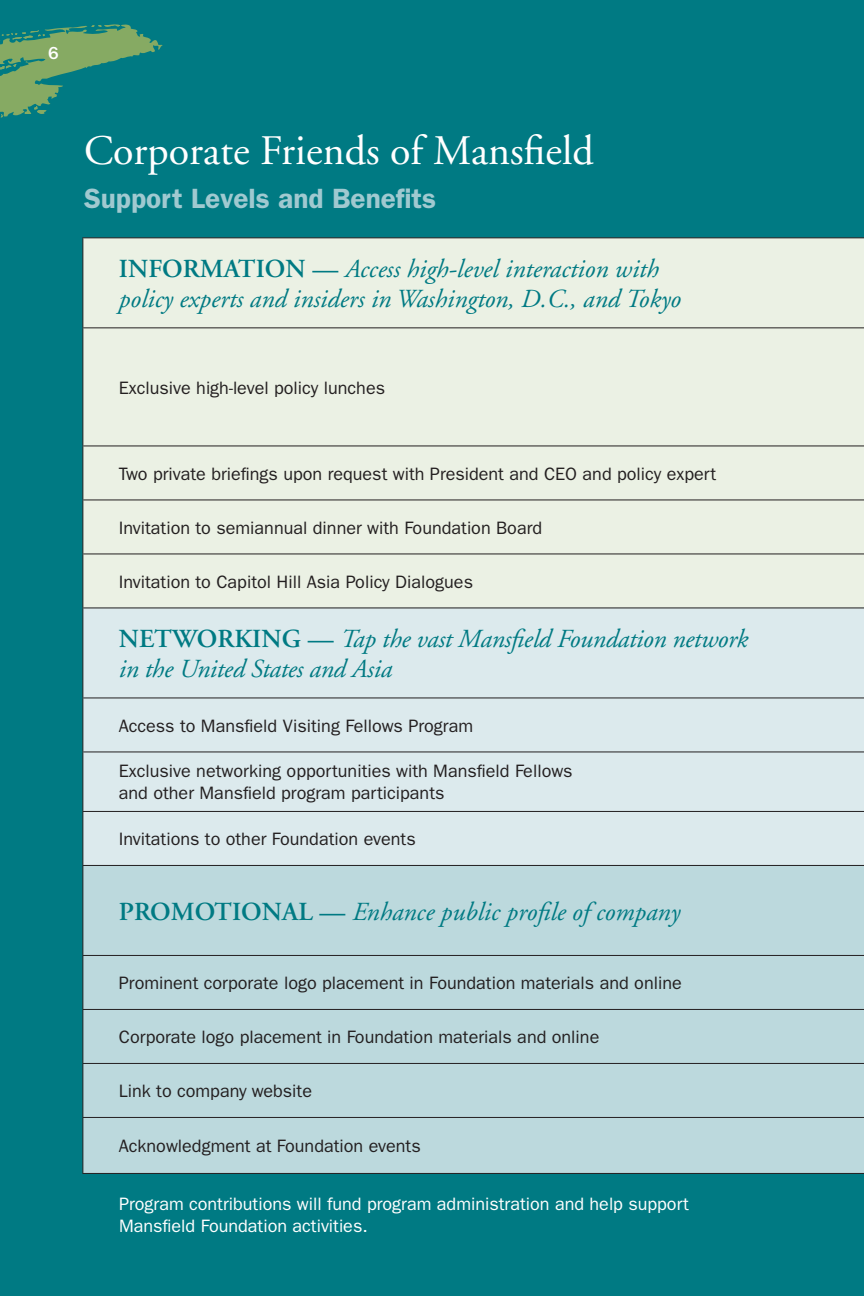
<style>
.page{position:relative;width:864px;height:1296px;background:#007a83}
.page>*{position:absolute;margin:0;border:0;box-sizing:border-box;transform-origin:0 0}
.t1{font:42px "Adobe Garamond";color:#fff}
.t2{font:600 28px "Franklin Gothic";color:#a0c9d0}
.t3{font:italic 26px/30px "Adobe Garamond";color:#007a83}
.t4{font:18px/22px "Franklin Gothic";color:#231f20}
.t5{font:18px/22px "Franklin Gothic";color:#fff}
.t6{font:500 18px "Franklin Gothic";color:#fff}
.s1{font-weight:600;font-style:normal}
</style>
<div class="page">
<svg style="left:0;top:24px;width:163px;height:94px"></svg>
<svg style="left:83px;top:238px;width:781px;height:369px;background:#e2e8dc"></svg>
<div style="left:83px;top:608px;width:781px;height:257px;background:#dceaed"></div>
<div style="left:83px;top:866px;width:781px;height:307px;background:#bcd9dd"></div>
<hr style="left:82px;top:237px;width:782px;height:1px;background:#231f20">
<hr style="left:82px;top:238px;width:1px;height:89px;background:#231f20">
<hr style="left:82px;top:327px;width:782px;height:1px;background:#231f20">
<hr style="left:82px;top:328px;width:1px;height:117px;background:#231f20">
<hr style="left:82px;top:445px;width:782px;height:1px;background:#231f20">
<hr style="left:82px;top:446px;width:1px;height:53px;background:#231f20">
<hr style="left:82px;top:499px;width:782px;height:1px;background:#231f20">
<hr style="left:82px;top:500px;width:1px;height:53px;background:#231f20">
<hr style="left:82px;top:553px;width:782px;height:1px;background:#231f20">
<hr style="left:82px;top:554px;width:1px;height:53px;background:#231f20">
<hr style="left:82px;top:607px;width:782px;height:1px;background:#231f20">
<hr style="left:82px;top:608px;width:1px;height:89px;background:#231f20">
<hr style="left:82px;top:697px;width:782px;height:1px;background:#231f20">
<hr style="left:82px;top:698px;width:1px;height:53px;background:#231f20">
<hr style="left:82px;top:751px;width:782px;height:1px;background:#231f20">
<hr style="left:82px;top:752px;width:1px;height:59px;background:#231f20">
<hr style="left:82px;top:811px;width:782px;height:1px;background:#231f20">
<hr style="left:82px;top:812px;width:1px;height:53px;background:#231f20">
<hr style="left:82px;top:865px;width:782px;height:1px;background:#231f20">
<hr style="left:82px;top:866px;width:1px;height:89px;background:#231f20">
<hr style="left:82px;top:955px;width:782px;height:1px;background:#231f20">
<hr style="left:82px;top:956px;width:1px;height:53px;background:#231f20">
<hr style="left:82px;top:1009px;width:782px;height:1px;background:#231f20">
<hr style="left:82px;top:1010px;width:1px;height:53px;background:#231f20">
<hr style="left:82px;top:1063px;width:782px;height:1px;background:#231f20">
<hr style="left:82px;top:1064px;width:1px;height:53px;background:#231f20">
<hr style="left:82px;top:1117px;width:782px;height:1px;background:#231f20">
<hr style="left:82px;top:1118px;width:1px;height:55px;background:#231f20">
<hr style="left:82px;top:1173px;width:782px;height:1px;background:#231f20">
<p class="t6" style="left:48px;top:43px;width:12px">6</p>
<h1 class="t1" style="left:84px;top:129px;width:511px">Corporate Friends of Mansfield</h1>
<h2 class="t2" style="left:84px;top:182px;width:354px">Support Levels and Benefits</h2>
<h3 class="t3" style="left:119px;top:255px;width:564px"><span class="s1">INFORMATION —</span> Access high-level interaction with policy experts and insiders in Washington, D.C., and Tokyo</h3>
<p class="t4" style="left:119px;top:377px;width:268px">Exclusive high-level policy lunches</p>
<p class="t4" style="left:119px;top:463px;width:599px">Two private briefings upon request with President and CEO and policy expert</p>
<p class="t4" style="left:119px;top:517px;width:425px">Invitation to semiannual dinner with Foundation Board</p>
<p class="t4" style="left:119px;top:571px;width:356px">Invitation to Capitol Hill Asia Policy Dialogues</p>
<h3 class="t3" style="left:119px;top:625px;width:631px"><span class="s1">NETWORKING —</span> Tap the vast Mansfield Foundation network in the United States and Asia</h3>
<p class="t4" style="left:119px;top:715px;width:356px">Access to Mansfield Visiting Fellows Program</p>
<p class="t4" style="left:119px;top:760px;width:455px">Exclusive networking opportunities with Mansfield Fellows and other Mansfield program participants</p>
<p class="t4" style="left:119px;top:828px;width:298px">Invitations to other Foundation events</p>
<h3 class="t3" style="left:119px;top:898px;width:563px"><span class="s1">PROMOTIONAL —</span> Enhance public profile of company</h3>
<p class="t4" style="left:119px;top:972px;width:564px">Prominent corporate logo placement in Foundation materials and online</p>
<p class="t4" style="left:119px;top:1026px;width:482px">Corporate logo placement in Foundation materials and online</p>
<p class="t4" style="left:119px;top:1080px;width:195px">Link to company website</p>
<p class="t4" style="left:119px;top:1135px;width:303px">Acknowledgment at Foundation events</p>
<p class="t5" style="left:119px;top:1193px;width:572px">Program contributions will fund program administration and help support<br>Mansfield Foundation activities.</p>
</div>
